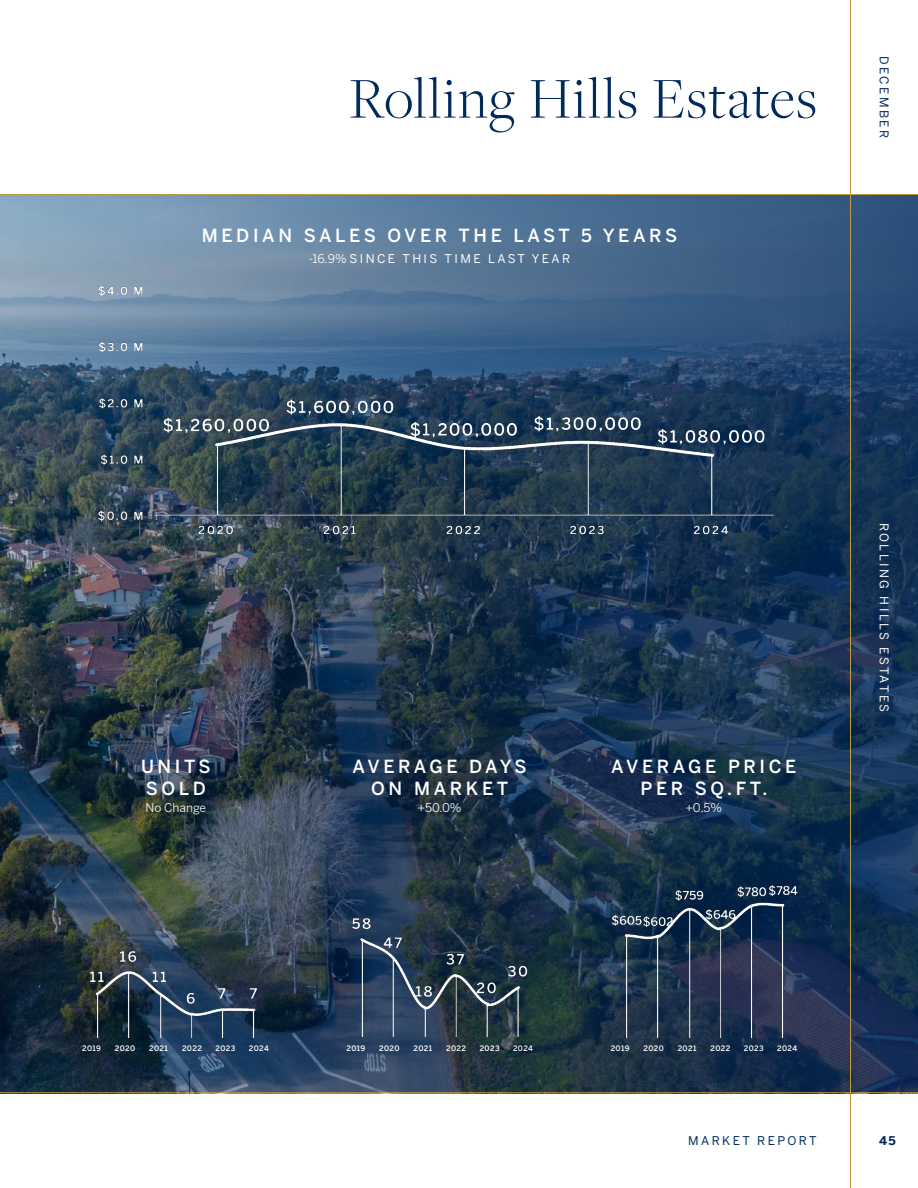
<style>
.page{position:relative;width:918px;height:1188px;background:#fff}
.page>*{position:absolute;margin:0;border:0;box-sizing:border-box;transform-origin:0 0}
.t1{font:300 60px "Freight Disp Pro";letter-spacing:.02em;color:#00295c}
.t2{font:500 18px/21.6px "Benton Sans";letter-spacing:.2em;color:#fff;text-align:center}
.t3{font:12px "Benton Sans";letter-spacing:.2em;color:#fff}
.t4{font:12px "Benton Sans";letter-spacing:.2em;color:#00295c}
.t5{font:12px "Benton Sans";color:#fff}
.t6{font:700 12px "Benton Sans";color:#00295c}
.t7{font:500 7.5px "Benton Sans";letter-spacing:.05em;color:#fff}
.s1{font-style:inherit}
</style>
<div class="page">
<img style="left:0;top:195px;width:918px;height:897px">
<img style="left:63px;top:276px;width:753px;height:269px">
<img style="left:63px;top:812px;width:225px;height:225px">
<img style="left:327px;top:812px;width:225px;height:225px">
<img style="left:591px;top:812px;width:225px;height:225px">
<hr style="left:850px;top:0;width:1px;height:1188px;background:#c19b3d">
<hr style="left:0;top:1092px;width:918px;height:1px;background:#c19b3d">
<hr style="left:0;top:194px;width:918px;height:1px;background:#c19b3d">
<h1 class="t1" style="left:349px;top:60px;width:469px">Rolling Hills Estates</h1>
<p class="t2" style="left:202px;top:224px;width:477px">MEDIAN SALES OVER THE LAST 5 YEARS</p>
<p class="t3" style="left:309px;top:252px;width:263px"><span class="s1">-16.9%</span> SINCE THIS TIME LAST YEAR</p>
<p class="t4" style="left:891px;top:56px;width:84px;rotate:90deg">DECEMBER</p>
<p class="t2" style="left:141px;top:756px;width:71px;text-align:left">UNITS<br>SOLD</p>
<p class="t5" style="left:146px;top:801px;width:62px">No Change</p>
<p class="t2" style="left:352px;top:756px;width:176px">AVERAGE DAYS<br>ON MARKET</p>
<p class="t5" style="left:417px;top:801px;width:46px">+50.0%</p>
<p class="t2" style="left:611px;top:756px;width:187px">AVERAGE PRICE<br>PER SQ.FT.</p>
<p class="t5" style="left:685px;top:801px;width:38px">+0.5%</p>
<p class="t3" style="left:891px;top:523px;width:191px;rotate:90deg">ROLLING HILLS ESTATES</p>
<p class="t7" style="left:82px;top:1043px;width:20px">2019</p>
<p class="t7" style="left:115px;top:1043px;width:22px">2020</p>
<p class="t7" style="left:149px;top:1043px;width:20px">2021</p>
<p class="t7" style="left:182px;top:1043px;width:21px">2022</p>
<p class="t7" style="left:215px;top:1043px;width:21px">2023</p>
<p class="t7" style="left:249px;top:1043px;width:22px">2024</p>
<p class="t7" style="left:346px;top:1043px;width:20px">2019</p>
<p class="t7" style="left:379px;top:1043px;width:22px">2020</p>
<p class="t7" style="left:413px;top:1043px;width:20px">2021</p>
<p class="t7" style="left:446px;top:1043px;width:21px">2022</p>
<p class="t7" style="left:480px;top:1043px;width:21px">2023</p>
<p class="t7" style="left:513px;top:1043px;width:22px">2024</p>
<p class="t7" style="left:611px;top:1043px;width:20px">2019</p>
<p class="t7" style="left:643px;top:1043px;width:22px">2020</p>
<p class="t7" style="left:678px;top:1043px;width:20px">2021</p>
<p class="t7" style="left:711px;top:1043px;width:21px">2022</p>
<p class="t7" style="left:744px;top:1043px;width:21px">2023</p>
<p class="t7" style="left:777px;top:1043px;width:22px">2024</p>
<p class="t4" style="left:688px;top:1133px;width:130px">MARKET REPORT</p>
<p class="t6" style="left:879px;top:1133px;width:18px">45</p>
</div>
